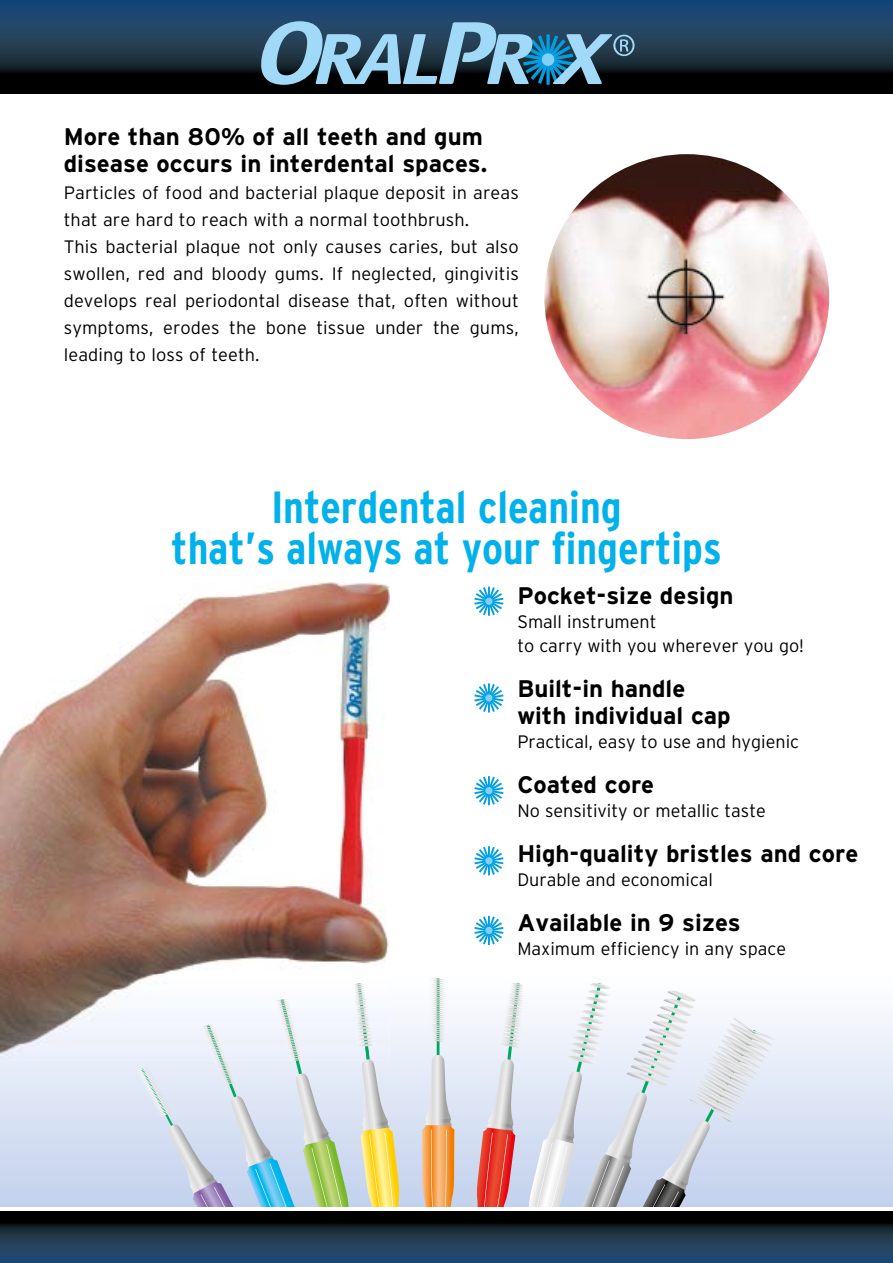
<style>
.page{position:relative;width:893px;height:1263px;background:#fff}
.page>*{position:absolute;margin:0;border:0;box-sizing:border-box;transform-origin:0 0}
.t1{font:700 condensed 45px/40.5px "Interstate";color:#00b1eb;text-align:center}
.t2{font:700 24px/27px "Interstate";color:#000}
.t3{font:300 18px/27px "Interstate";letter-spacing:.005em;color:#000}
</style>
<div class="page">
<svg style="left:0;top:1015px;width:893px;height:192px"></svg>
<hr style="left:437px;top:978px;width:2px;height:77px;background:#00a75d">
<svg style="left:430px;top:978px;width:16px;height:64px"></svg>
<svg style="left:422px;top:1055px;width:32px;height:152px"></svg>
<svg style="left:464px;top:983px;width:311px;height:224px"></svg>
<svg style="left:0;top:1211px;width:893px;height:1px"></svg>
<svg style="left:0;top:0;width:893px;height:94px"></svg>
<svg style="left:0;top:1212px;width:893px;height:51px"></svg>
<svg style="left:258px;top:21px;width:376px;height:66px"></svg>
<img style="left:0;top:583px;width:389px;height:391px">
<img style="left:0;top:974px;width:160px;height:87px">
<svg style="left:136px;top:983px;width:277px;height:265px"></svg>
<svg style="left:474px;top:586px;width:30px;height:30px"></svg>
<div style="left:485px;top:598px;width:8px;height:7px;background:#83d0f5;border-radius:50%"></div>
<svg style="left:474px;top:683px;width:30px;height:30px"></svg>
<div style="left:485px;top:694px;width:8px;height:8px;background:#83d0f5;border-radius:50%"></div>
<svg style="left:474px;top:776px;width:30px;height:30px"></svg>
<div style="left:485px;top:787px;width:8px;height:7px;background:#83d0f5;border-radius:50%"></div>
<svg style="left:474px;top:846px;width:30px;height:30px"></svg>
<div style="left:485px;top:857px;width:8px;height:7px;background:#83d0f5;border-radius:50%"></div>
<svg style="left:474px;top:915px;width:30px;height:30px"></svg>
<div style="left:485px;top:927px;width:8px;height:7px;background:#83d0f5;border-radius:50%"></div>
<img style="left:544px;top:154px;width:285px;height:238px">
<img style="left:581px;top:392px;width:212px;height:47px">
<h2 class="t2" style="left:64px;top:123px;width:425px">More than 80% of all teeth and gum disease occurs in interdental spaces.</h2>
<p class="t3" style="left:64px;top:179px;width:457px">Particles of food and bacterial plaque deposit in areas that are hard to reach with a normal toothbrush.<br>This bacterial plaque not only causes caries, but also swollen, red and bloody gums. If neglected, gingivitis develops real periodontal disease that, often without symptoms, erodes the bone tissue under the gums, leading to loss of teeth.</p>
<h1 class="t1" style="left:171px;top:487px;width:552px">Interdental cleaning<br>that’s always at your fingertips</h1>
<h2 class="t2" style="left:517px;top:582px;width:218px">Pocket-size design</h2>
<p class="t3" style="left:517px;top:610px;width:288px;line-height:24px">Small instrument<br>to carry with you wherever you go!</p>
<h2 class="t2" style="left:517px;top:675px;width:215px">Built-in handle with individual cap</h2>
<p class="t3" style="left:517px;top:728px;width:283px">Practical, easy to use and hygienic</p>
<h2 class="t2" style="left:517px;top:771px;width:138px">Coated core</h2>
<p class="t3" style="left:517px;top:797px;width:250px">No sensitivity or metallic taste</p>
<h2 class="t2" style="left:517px;top:840px;width:342px">High-quality bristles and core</h2>
<p class="t3" style="left:517px;top:866px;width:197px">Durable and economical</p>
<h2 class="t2" style="left:517px;top:909px;width:225px">Available in 9 sizes</h2>
<p class="t3" style="left:517px;top:935px;width:270px">Maximum efficiency in any space</p>
</div>
